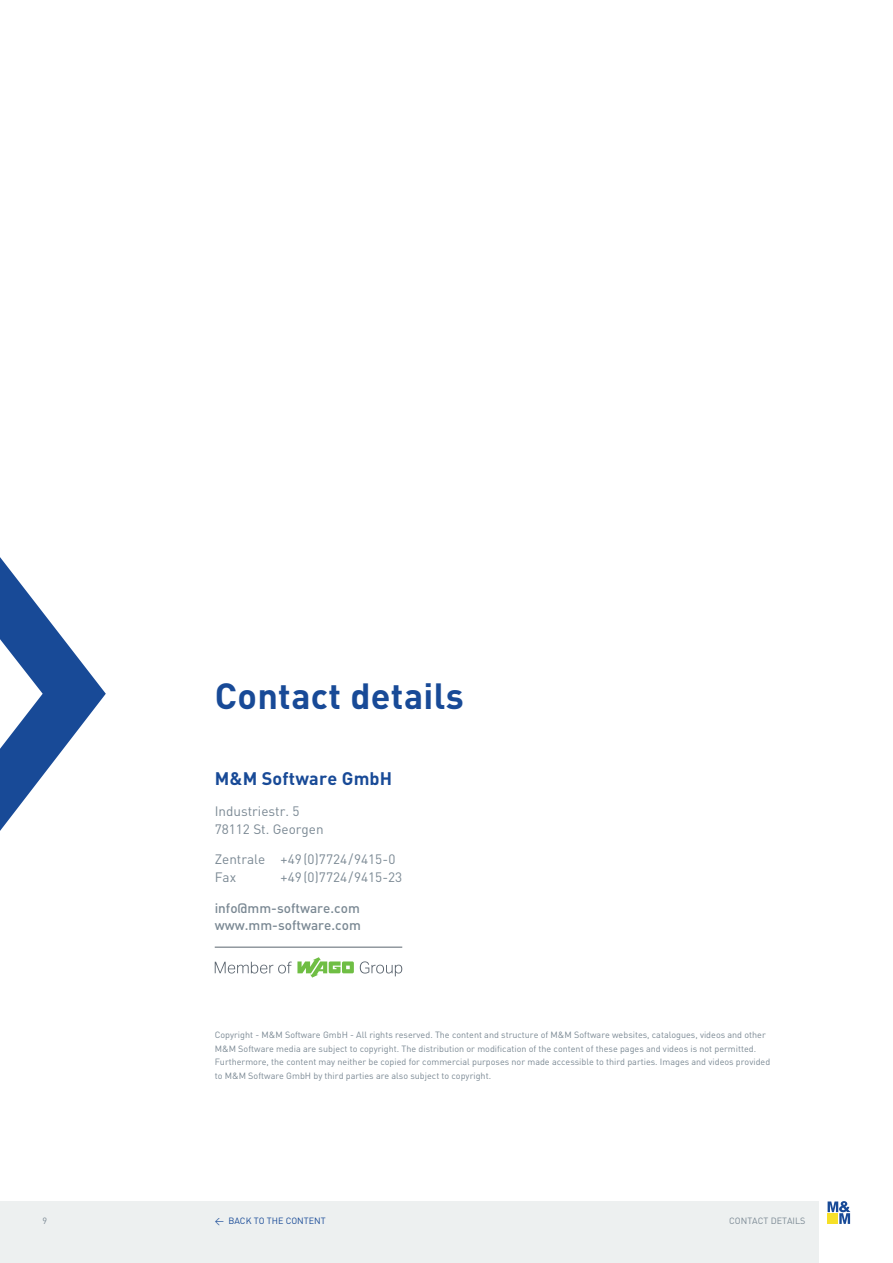
<style>
.page{position:relative;width:893px;height:1263px;background:#fff}
.page>*{position:absolute;margin:0;border:0;box-sizing:border-box;transform-origin:0 0}
.t1{font:700 36px "FFDIN";letter-spacing:.01em;color:#184a97}
.t2{font:700 18px "FFDIN";letter-spacing:.01em;color:#184a97}
.t3{font:13.5px/17.4px "FFDIN";color:#7a8893}
.t4{font:500 13.5px/17.4px "FFDIN";color:#7a8893}
.t5{font:9px/13.5px "FFDIN";color:#7a8893}
.t6{font:9px "FFDIN";color:#184a97}
</style>
<div class="page">
<hr style="left:215px;top:947px;width:187px;height:1px;background:#5b656f">
<svg style="left:215px;top:957px;width:139px;height:20px"></svg>
<svg style="left:360px;top:961px;width:42px;height:15px"></svg>
<svg style="left:0;top:557px;width:106px;height:274px"></svg>
<div style="left:0;top:1201px;width:819px;height:62px;background:#edf0f0"></div>
<svg style="left:828px;top:1201px;width:22px;height:23px"></svg>
<h1 class="t1" style="left:215px;top:672px;width:251px">Contact details</h1>
<h2 class="t2" style="left:215px;top:767px;width:179px">M&amp;M Software GmbH</h2>
<h3 class="t3" style="left:215px;top:802px;width:110px">Industriestr. 5<br>78112 St. Georgen</h3>
<h3 class="t3" style="left:215px;top:851px;width:182px">Zentrale +49(0)7724/9415-0<br>Fax</h3>
<h3 class="t3" style="left:280px;top:868px;width:123px">+49(0)7724/9415-23</h3>
<h3 class="t4" style="left:215px;top:899px;width:148px">info@mm-software.com www.mm-software.com</h3>
<p class="t5" style="left:215px;top:1028px;width:557px">Copyright - M&amp;M Software GmbH - All rights reserved. The content and structure of M&amp;M Software websites, catalogues, videos and other M&amp;M Software media are subject to copyright. The distribution or modification of the content of these pages and videos is not permitted.<br>Furthermore, the content may neither be copied for commercial purposes nor made accessible to third parties. Images and videos provided to M&amp;M Software GmbH by third parties are also subject to copyright.</p>
<p class="t5" style="left:43px;top:1214px;width:6px">9</p>
<p class="t6" style="left:215px;top:1215px;width:112px">&lt; BACK TO THE CONTENT</p>
<p class="t5" style="left:729px;top:1214px;width:78px">CONTACT DETAILS</p>
</div>
